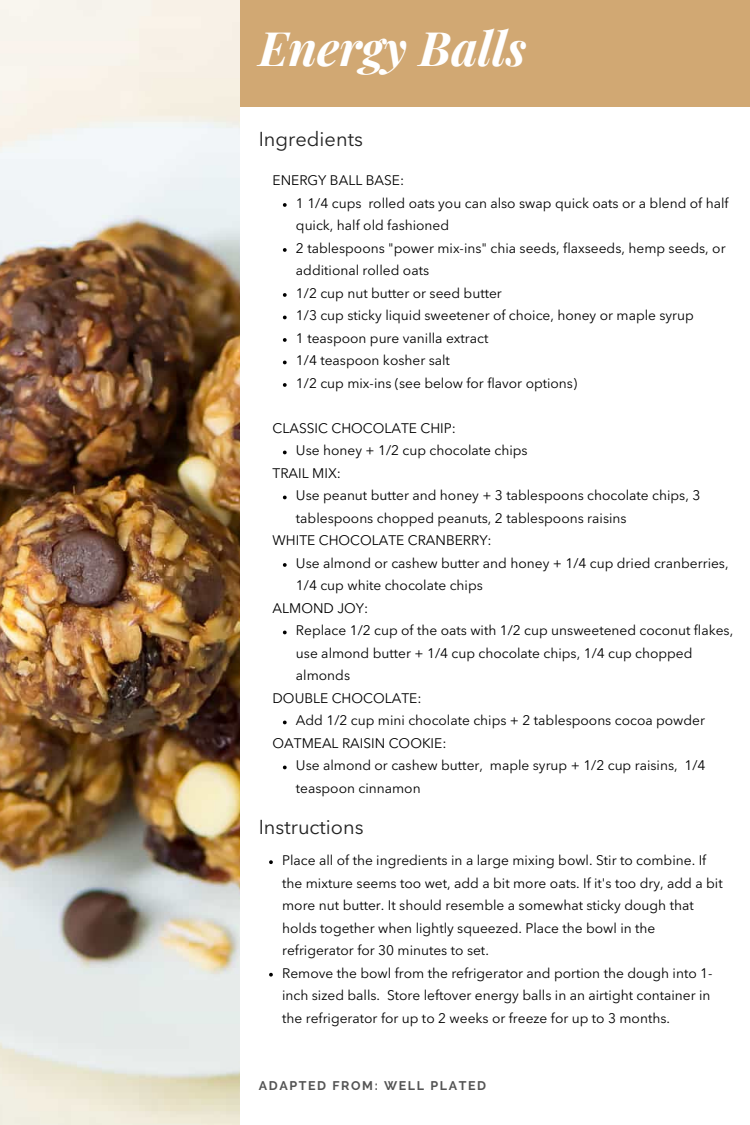
<style>
.page{position:relative;width:750px;height:1125px;background:#fff}
.page>*{position:absolute;margin:0;border:0;box-sizing:border-box;transform-origin:0 0}
.t1{font:italic 700 47.5px "Playfair Display";color:#fff}
.t2{font:20px "Avenir Next LT Pro";color:#222}
.t3{font:13.75px/22.5px "Avenir Next LT Pro";color:#000}
.t4{font:700 12.5px "Raleway";letter-spacing:.13em;color:#545454}
</style>
<div class="page">
<div style="left:207px;top:0;width:543px;height:107px;background:#d1a873"></div>
<img style="left:0;top:0;width:240px;height:1125px">
<svg style="left:269px;top:860px;width:4px;height:4px"></svg>
<svg style="left:269px;top:973px;width:4px;height:4px"></svg>
<svg style="left:283px;top:203px;width:4px;height:4px"></svg>
<svg style="left:283px;top:248px;width:4px;height:4px"></svg>
<svg style="left:283px;top:293px;width:4px;height:4px"></svg>
<svg style="left:283px;top:316px;width:4px;height:3px"></svg>
<svg style="left:283px;top:338px;width:4px;height:4px"></svg>
<svg style="left:283px;top:361px;width:4px;height:3px"></svg>
<svg style="left:283px;top:383px;width:4px;height:4px"></svg>
<svg style="left:283px;top:451px;width:4px;height:3px"></svg>
<svg style="left:283px;top:496px;width:4px;height:3px"></svg>
<svg style="left:283px;top:563px;width:4px;height:4px"></svg>
<svg style="left:283px;top:631px;width:4px;height:3px"></svg>
<svg style="left:283px;top:721px;width:4px;height:3px"></svg>
<svg style="left:283px;top:766px;width:4px;height:3px"></svg>
<h1 class="t1" style="left:259px;top:15px;width:269px">Energy Balls</h1>
<h2 class="t2" style="left:259px;top:131px;width:106px">Ingredients</h2>
<p class="t3" style="left:273px;top:171px;width:133px">ENERGY BALL BASE:</p>
<p class="t3" style="left:296px;top:193px;width:434px">1 1/4 cups rolled oats you can also swap quick oats or a blend of half quick, half old fashioned<br>2 tablespoons "power mix-ins" chia seeds, flaxseeds, hemp seeds, or additional rolled oats<br>1/2 cup nut butter or seed butter<br>1/3 cup sticky liquid sweetener of choice, honey or maple syrup<br>1 teaspoon pure vanilla extract<br>1/4 teaspoon kosher salt<br>1/2 cup mix-ins (see below for flavor options)</p>
<p class="t3" style="left:273px;top:418px;width:185px">CLASSIC CHOCOLATE CHIP:</p>
<p class="t3" style="left:273px;top:463px;width:70px">TRAIL MIX:</p>
<p class="t3" style="left:296px;top:441px;width:233px">Use honey + 1/2 cup chocolate chips</p>
<p class="t3" style="left:296px;top:486px;width:406px">Use peanut butter and honey + 3 tablespoons chocolate chips, 3 tablespoons chopped peanuts, 2 tablespoons raisins</p>
<p class="t3" style="left:296px;top:553px;width:434px">Use almond or cashew butter and honey + 1/4 cup dried cranberries,<br>1/4 cup white chocolate chips</p>
<p class="t3" style="left:296px;top:621px;width:439px">Replace 1/2 cup of the oats with 1/2 cup unsweetened coconut flakes, use almond butter + 1/4 cup chocolate chips, 1/4 cup chopped almonds</p>
<p class="t3" style="left:296px;top:711px;width:411px">Add 1/2 cup mini chocolate chips + 2 tablespoons cocoa powder</p>
<p class="t3" style="left:296px;top:756px;width:411px">Use almond or cashew butter, maple syrup + 1/2 cup raisins, 1/4 teaspoon cinnamon</p>
<p class="t3" style="left:273px;top:531px;width:221px">WHITE CHOCOLATE CRANBERRY:</p>
<p class="t3" style="left:273px;top:598px;width:97px">ALMOND JOY:</p>
<p class="t3" style="left:273px;top:688px;width:150px">DOUBLE CHOCOLATE:</p>
<p class="t3" style="left:273px;top:733px;width:175px">OATMEAL RAISIN COOKIE:</p>
<h2 class="t2" style="left:259px;top:819px;width:106px">Instructions</h2>
<p class="t3" style="left:282px;top:850px;width:442px">Place all of the ingredients in a large mixing bowl. Stir to combine. If the mixture seems too wet, add a bit more oats. If it's too dry, add a bit more nut butter. It should resemble a somewhat sticky dough that holds together when lightly squeezed. Place the bowl in the refrigerator for 30 minutes to set.<br>Remove the bowl from the refrigerator and portion the dough into 1- inch sized balls. Store leftover energy balls in an airtight container in the refrigerator for up to 2 weeks or freeze for up to 3 months.</p>
<p class="t4" style="left:259px;top:1078px;width:229px">ADAPTED FROM: WELL PLATED</p>
</div>
